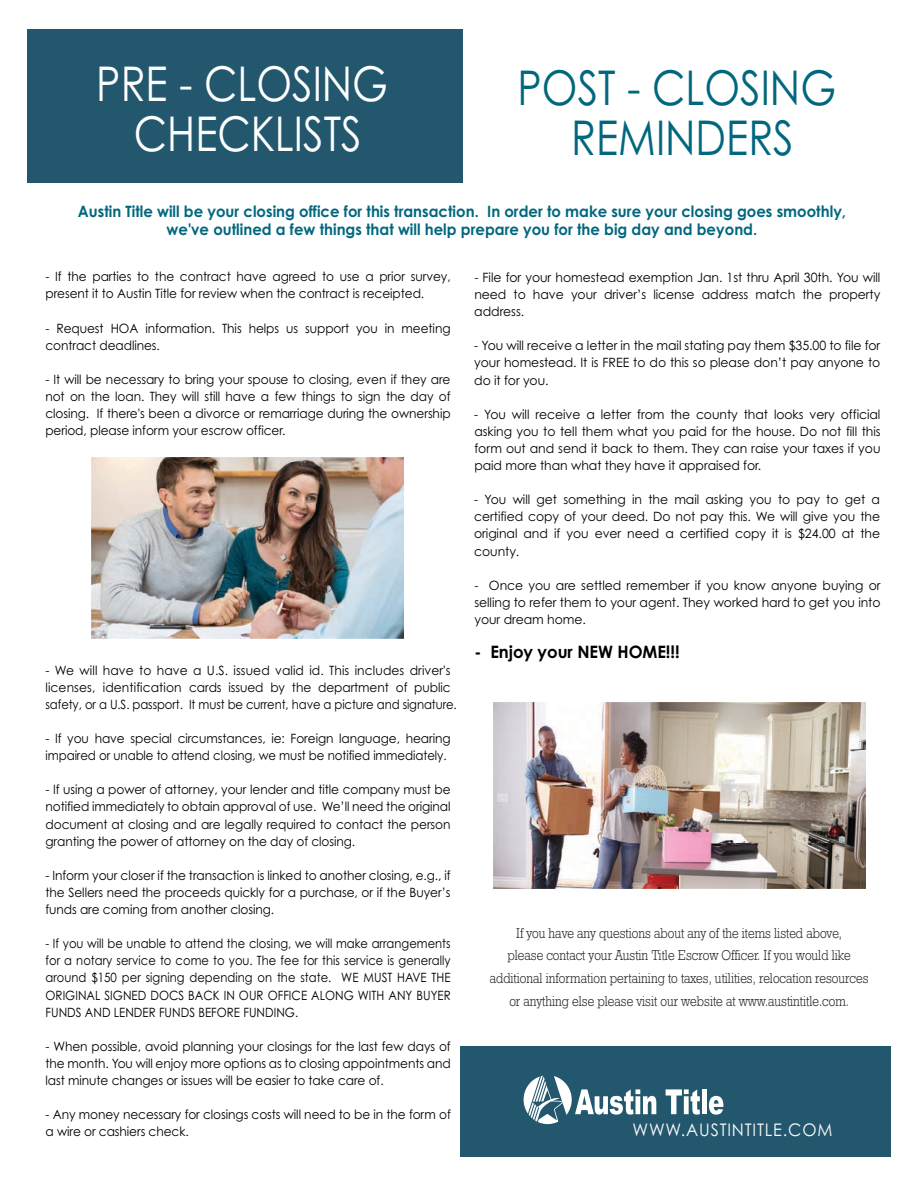
<style>
.page{position:relative;width:918px;height:1188px;background:#fff}
.page>*{position:absolute;margin:0;border:0;box-sizing:border-box;transform-origin:0 0}
.t1{font:47.85px/49.9px "Century Gothic";color:#00677e;text-align:center;scale:.86 1}
.t2{font:47.85px/49.9px "Century Gothic";color:#fdfefe;text-align:center;scale:.86 1}
.t3{font:17.25px "Century Gothic";letter-spacing:.05em;color:#faf9fa;scale:.95 1}
.t4{font:700 17.1px "Century Gothic";letter-spacing:-.005em;color:#000}
.t5{font:700 15.75px/18.6px "Century Gothic";color:#00677e;text-align:center;scale:.95 1}
.t6{font:14.25px/22.8px "Geometric Slab 712 BT Light A";color:#231f20;text-align:center;scale:.9 1}
.t7{font:12.9px/17.1px "Century Gothic";letter-spacing:-.005em;color:#000;scale:.95 1}
.t8{font:12.9px/17.1px "Century Gothic";letter-spacing:-.005em;color:#000;text-align:justify}
.t9{font:12.9px/17.1px "Century Gothic";letter-spacing:-.005em;color:#000;text-align:justify;scale:.9 1}
.t10{font:12.9px/17.1px "Century Gothic";letter-spacing:-.005em;color:#000;scale:.96 1}
</style>
<div class="page">
<div style="left:460px;top:1046px;width:431px;height:111px;background:#23576d"></div>
<div style="left:27px;top:29px;width:436px;height:154px;background:#23576d"></div>
<svg style="left:666px;top:1089px;width:34px;height:26px"></svg>
<div style="left:702px;top:1089px;width:5px;height:25px;background:#fff"></div>
<svg style="left:709px;top:1096px;width:14px;height:19px"></svg>
<svg style="left:524px;top:1076px;width:132px;height:48px"></svg>
<img style="left:494px;top:703px;width:371px;height:186px">
<img style="left:92px;top:457px;width:312px;height:181px">
<h1 class="t2" style="left:96px;top:58px;width:341px">PRE - CLOSING<br>CHECKLISTS</h1>
<h1 class="t1" style="left:518px;top:62px;width:372px">POST - CLOSING<br>REMINDERS</h1>
<p class="t5" style="left:78px;top:201px;width:810px">Austin Title will be your closing office for this transaction. In order to make sure your closing goes smoothly, we've outlined a few things that will help prepare you for the big day and beyond.</p>
<p class="t7" style="left:45px;top:268px;width:428px">- If the parties to the contract have agreed to use a prior survey, present it to Austin Title for review when the contract is receipted.</p>
<p class="t7" style="left:45px;top:319px;width:428px">- Request HOA information. This helps us support you in meeting contract deadlines.</p>
<p class="t7" style="left:45px;top:371px;width:428px;text-align:justify">- It will be necessary to bring your spouse to closing, even if they are not on the loan. They will still have a few things to sign the day of closing. If there's been a divorce or remarriage during the ownership period, please inform your escrow officer.</p>
<p class="t10" style="left:45px;top:661px;width:430px">- We will have to have a U.S. issued valid id. This includes driver's licenses, identification cards issued by the department of public safety, or a U.S. passport. It must be current, have a picture and signature.</p>
<p class="t7" style="left:46px;top:730px;width:428px">- If you have special circumstances, ie: Foreign language, hearing impaired or unable to attend closing, we must be notified immediately.</p>
<p class="t7" style="left:45px;top:781px;width:428px;text-align:justify">- If using a power of attorney, your lender and title company must be notified immediately to obtain approval of use. We’ll need the original document at closing and are legally required to contact the person granting the power of attorney on the day of closing.</p>
<p class="t7" style="left:45px;top:866px;width:428px;text-align:justify">- Inform your closer if the transaction is linked to another closing, e.g., if the Sellers need the proceeds quickly for a purchase, or if the Buyer’s funds are coming from another closing.</p>
<p class="t9" style="left:45px;top:935px;width:452px">- If you will be unable to attend the closing, we will make arrangements for a notary service to come to you. The fee for this service is generally around $150 per signing depending on the state. WE MUST HAVE THE ORIGINAL SIGNED DOCS BACK IN OUR OFFICE ALONG WITH ANY BUYER FUNDS AND LENDER FUNDS BEFORE FUNDING.</p>
<p class="t7" style="left:46px;top:1037px;width:428px;text-align:justify">- When possible, avoid planning your closings for the last few days of the month. You will enjoy more options as to closing appointments and last minute changes or issues will be easier to take care of.</p>
<p class="t7" style="left:46px;top:1106px;width:428px">- Any money necessary for closings costs will need to be in the form of a wire or cashiers check.</p>
<p class="t8" style="left:474px;top:269px;width:408px">- File for your homestead exemption Jan. 1st thru April 30th. You will need to have your driver’s license address match the property address.</p>
<p class="t8" style="left:474px;top:337px;width:408px">- You will receive a letter in the mail stating pay them $35.00 to file for your homestead. It is FREE to do this so please don’t pay anyone to do it for you.</p>
<p class="t8" style="left:474px;top:405px;width:408px">- You will receive a letter from the county that looks very official asking you to tell them what you paid for the house. Do not fill this form out and send it back to them. They can raise your taxes if you paid more than what they have it appraised for.</p>
<p class="t8" style="left:474px;top:491px;width:408px">- You will get something in the mail asking you to pay to get a certified copy of your deed. Do not pay this. We will give you the original and if you ever need a certified copy it is $24.00 at the county.</p>
<p class="t8" style="left:474px;top:576px;width:408px">- Once you are settled remember if you know anyone buying or selling to refer them to your agent. They worked hard to get you into your dream home.</p>
<h3 class="t4" style="left:474px;top:641px;width:207px">- Enjoy your NEW HOME!!!</h3>
<p class="t6" style="left:490px;top:922px;width:422px">If you have any questions about any of the items listed above,<br>please contact your Austin Title Escrow Officer. If you would like additional information pertaining to taxes, utilities, relocation resources or anything else please visit our website at www.austintitle.com.</p>
<h2 class="t3" style="left:633px;top:1119px;width:212px">WWW.AUSTINTITLE.COM</h2>
</div>
